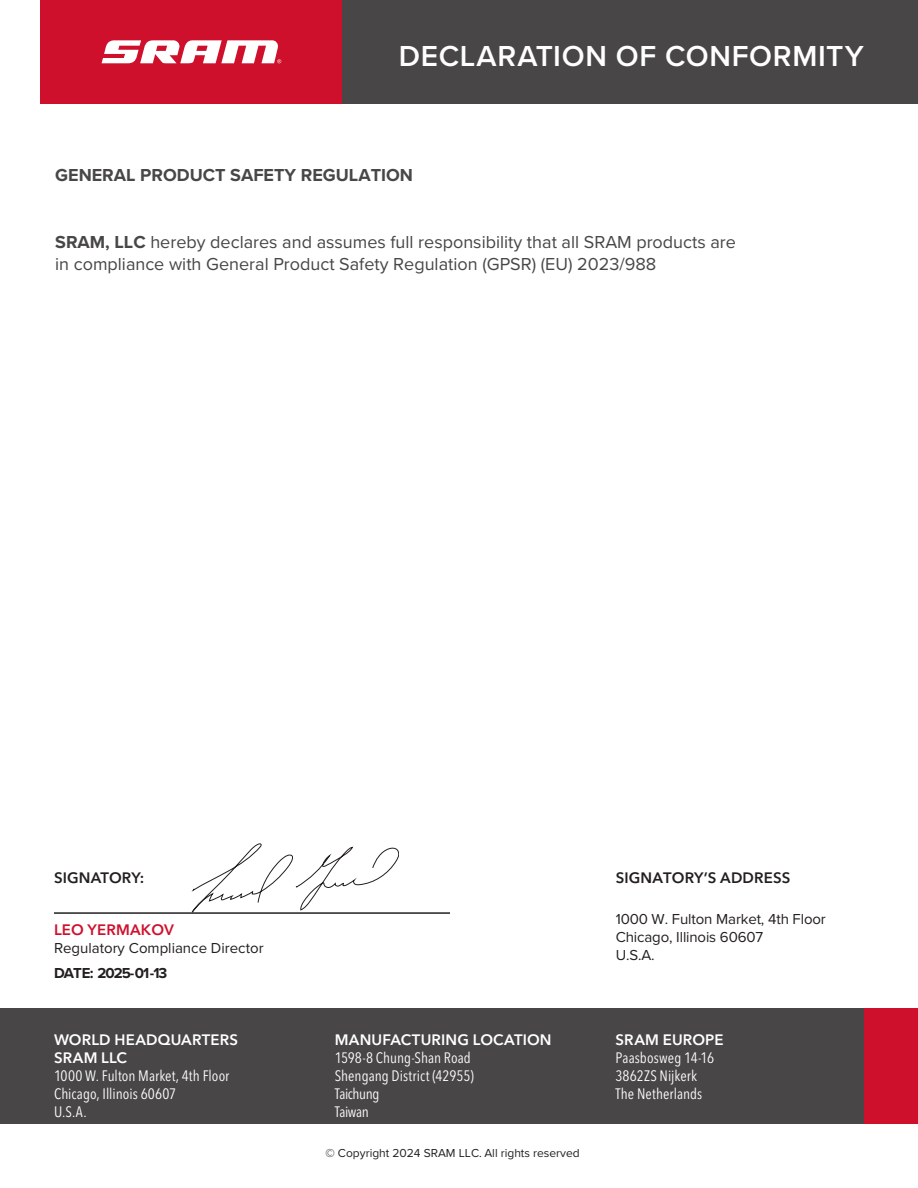
<style>
.page{position:relative;width:918px;height:1188px;background:#fff}
.page>*{position:absolute;margin:0;border:0;box-sizing:border-box;transform-origin:0 0}
.t1{font:600 30px "Proxima Nova";letter-spacing:.02em;color:#fff}
.t2{font:18px/21.6px "Proxima Nova";color:#484646}
.t3{font:700 18px "Proxima Nova";color:#484646}
.t4{font:condensed 15px/17.9px "Avenir Next LT Pro";color:#fff}
.t5{font:15px/17.9px "Proxima Nova";color:#231f20}
.t6{font:600 15px "Avenir Next LT Pro";letter-spacing:.01em;color:#fff}
.t7{font:600 15px "Avenir Next LT Pro";letter-spacing:.01em;color:#231f20}
.t8{font:700 15px "Proxima Nova";letter-spacing:-.065em;color:#231f20}
.t9{font:12px "Proxima Nova";color:#231f20}
.s1{font-weight:700}
.s2{font-family:"Avenir Next LT Pro";font-weight:600;color:#cf102d}
.s3{font-weight:600;font-stretch:normal}
</style>
<div class="page">
<div style="left:306px;top:0;width:612px;height:104px;background:#484646"></div>
<div style="left:40px;top:0;width:302px;height:104px;background:#cf102d"></div>
<svg style="left:102px;top:40px;width:179px;height:23px"></svg>
<div style="left:0;top:1009px;width:874px;height:115px;background:#484646"></div>
<hr style="left:54px;top:912px;width:396px;height:2px;background:#212121">
<svg style="left:192px;top:844px;width:207px;height:68px"></svg>
<div style="left:864px;top:1009px;width:54px;height:115px;background:#cf102d"></div>
<p class="t1" style="left:399px;top:33px;width:467px">DECLARATION OF CONFORMITY</p>
<p class="t3" style="left:55px;top:161px;width:359px">GENERAL PRODUCT SAFETY REGULATION</p>
<p class="t2" style="left:55px;top:231px;width:682px"><span class="s1">SRAM, LLC</span> hereby declares and assumes full responsibility that all SRAM products are in compliance with General Product Safety Regulation (GPSR) (EU) 2023/988</p>
<p class="t7" style="left:54px;top:868px;width:92px">SIGNATORY:</p>
<p class="t5" style="left:54px;top:920px;width:211px"><span class="s2">LEO YERMAKOV<br></span>Regulatory Compliance Director</p>
<p class="t8" style="left:54px;top:962px;width:115px">DATE: 2025-01-13</p>
<p class="t6" style="left:54px;top:1031px;width:186px">WORLD HEADQUARTERS</p>
<p class="t6" style="left:54px;top:1049px;width:75px">SRAM LLC</p>
<p class="t4" style="left:54px;top:1067px;width:177px">1000 W. Fulton Market, 4th Floor</p>
<p class="t4" style="left:54px;top:1085px;width:124px">Chicago, Illinois 60607</p>
<p class="t4" style="left:54px;top:1103px;width:34px">U.S.A.</p>
<p class="t7" style="left:616px;top:868px;width:176px">SIGNATORY’S ADDRESS</p>
<p class="t5" style="left:616px;top:910px;width:212px">1000 W. Fulton Market, 4th Floor<br>Chicago, Illinois 60607<br>U.S.A.</p>
<p class="t4" style="left:335px;top:1031px;width:218px"><span class="s3">MANUFACTURING LOCATION<br></span>1598-8 Chung-Shan Road<br>Shengang District (42955)<br>Taichung<br>Taiwan</p>
<p class="t6" style="left:616px;top:1031px;width:110px">SRAM EUROPE</p>
<p class="t4" style="left:616px;top:1049px;width:100px">Paasbosweg 14-16</p>
<p class="t4" style="left:616px;top:1067px;width:83px">3862ZS Nijkerk</p>
<p class="t4" style="left:616px;top:1085px;width:88px">The Netherlands</p>
<p class="t9" style="left:326px;top:1144px;width:256px">© Copyright 2024 SRAM LLC. All rights reserved</p>
</div>
